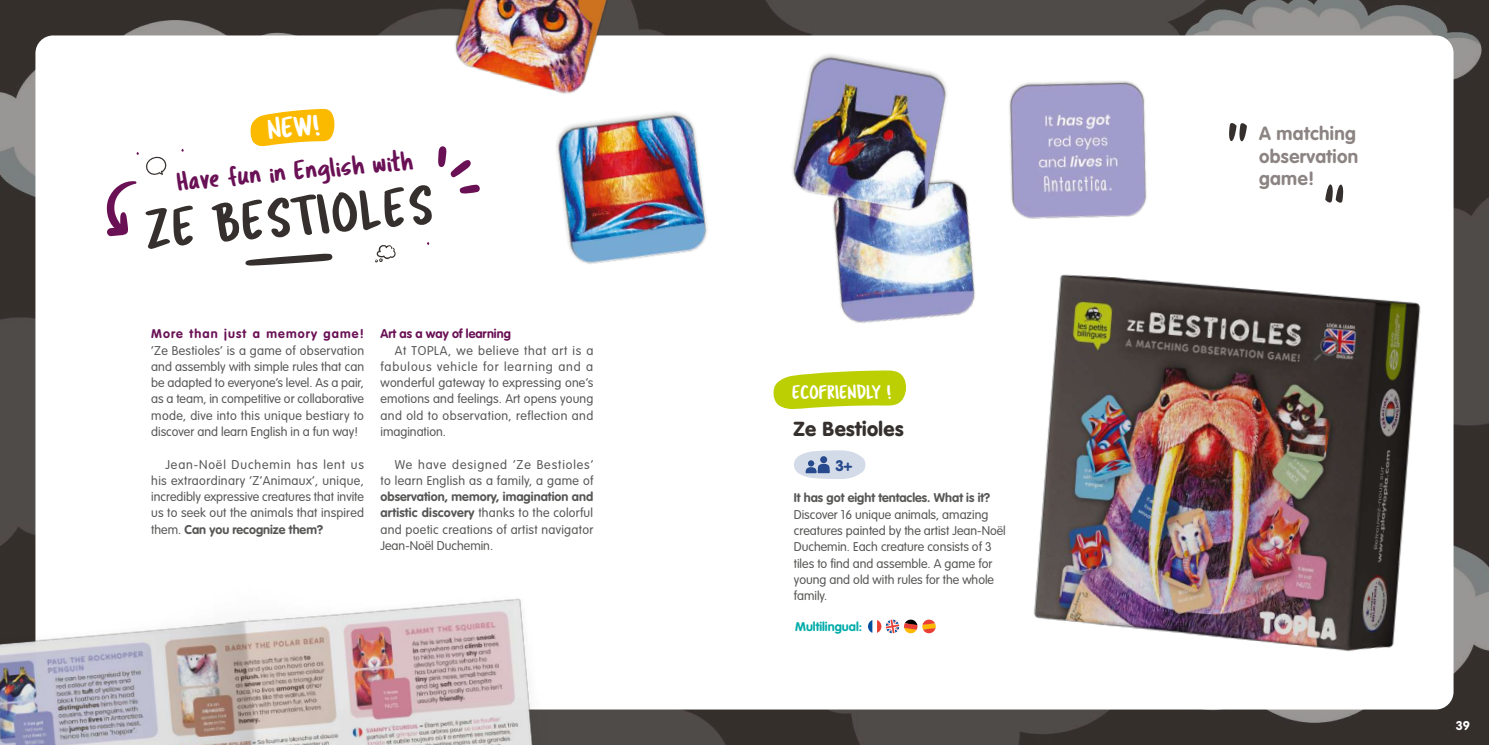
<style>
.page{position:relative;width:1489px;height:745px;background:#fff}
.page>*{position:absolute;margin:0;border:0;box-sizing:border-box;transform-origin:0 0}
.t1{font:70.25px "Tragic Marker";color:#35302d}
.t2{font:56.25px "Tragic Marker";color:#35302d}
.t3{font:29.75px "Tragic Marker";color:#fff}
.t4{font:27.75px "Tragic Marker";color:#6a1155}
.t5{font:900 20px "VAG Rounded Std";letter-spacing:.02em;color:#35302d}
.t6{font:19.75px "Tragic Marker";color:#fff}
.t7{font:700 18.75px/22.5px "VAG Rounded Std";letter-spacing:.02em;color:#8b8482}
.t8{font:900 15px "VAG Rounded Std";color:#264a8d}
.t9{font:300 12.5px/16.2px "VAG Rounded Std";color:#575756;text-align:justify}
.t10{font:300 12.5px/16.2px "VAG Rounded Std";letter-spacing:.025em;color:#575756;text-align:right}
.t11{font:700 12.5px "VAG Rounded Std";color:#575756}
.t12{font:700 12.5px "VAG Rounded Std";letter-spacing:.085em;color:#6a1155}
.t13{font:700 12.5px "VAG Rounded Std";color:#6a1155}
.t14{font:700 12.5px "VAG Rounded Std";color:#00aca9}
.t15{font:700 12.5px "VAG Rounded Std";color:#fff}
.s1{font-weight:700}
</style>
<div class="page">
<img style="left:0;top:0;width:1488px;height:744px">
<div style="left:35px;top:35px;width:1418px;height:674px;background:#fff;border-radius:18px"></div>
<svg style="left:106px;top:181px;width:31px;height:55px"></svg>
<svg style="left:245px;top:253px;width:87px;height:13px"></svg>
<svg style="left:459px;top:184px;width:21px;height:10px"></svg>
<svg style="left:438px;top:146px;width:33px;height:32px"></svg>
<svg style="left:250px;top:108px;width:85px;height:39px"></svg>
<svg style="left:375px;top:245px;width:21px;height:17px"></svg>
<svg style="left:146px;top:156px;width:21px;height:19px"></svg>
<svg style="left:794px;top:450px;width:72px;height:29px"></svg>
<svg style="left:868px;top:619px;width:67px;height:14px"></svg>
<svg style="left:773px;top:370px;width:133px;height:39px;background:#c7d72c"></svg>
<img style="left:556px;top:112px;width:151px;height:152px">
<img style="left:429px;top:0;width:215px;height:130px">
<img style="left:0;top:558px;width:578px;height:186px">
<img style="left:1034px;top:223px;width:422px;height:460px">
<img style="left:1009px;top:81px;width:154px;height:214px">
<img style="left:834px;top:128px;width:203px;height:232px">
<img style="left:761px;top:26px;width:220px;height:203px">
<h3 class="t3" style="left:267px;top:110px;width:54px;rotate:-4deg">NEW!</h3>
<h3 class="t4" style="left:176px;top:164px;width:239px;rotate:-5deg">Have fun in English with</h3>
<h2 class="t2" style="left:143px;top:195px;width:291px;rotate:-5deg">ZE BESTIOLES</h2>
<p class="t12" style="left:151px;top:326px;width:214px">More than just a memory game!</p>
<p class="t9" style="left:151px;top:342px;width:214px">‘Ze Bestioles’ is a game of observation and assembly with simple rules that can be adapted to everyone’s level. As a pair, as a team, in competitive or collaborative mode, dive into this unique bestiary to discover and learn English in a fun way!</p>
<p class="t9" style="left:151px;top:456px;width:214px;text-indent:14px">Jean-Noël Duchemin has lent us his extraordinary ‘Z’Animaux’, unique, incredibly expressive creatures that invite us to seek out the animals that inspired them. <span class="s1">Can you recognize them?</span></p>
<p class="t13" style="left:380px;top:326px;width:132px">Art as a way of learning</p>
<p class="t9" style="left:380px;top:342px;width:214px;text-indent:14px">At TOPLA, we believe that art is a fabulous vehicle for learning and a wonderful gateway to expressing one’s emotions and feelings. Art opens young and old to observation, reflection and imagination.</p>
<p class="t10" style="left:380px;top:456px;width:214px">We have designed ‘Ze Bestioles’<br>to learn English as a family, a game of</p>
<p class="t9" style="left:380px;top:488px;width:214px"><span class="s1">observation, memory, imagination and artistic discovery</span> thanks to the colorful and poetic creations of artist navigator Jean-Noël Duchemin.</p>
<h3 class="t6" style="left:792px;top:379px;width:101px">ECOFRIENDLY !</h3>
<h3 class="t5" style="left:793px;top:417px;width:111px">Ze Bestioles</h3>
<p class="t8" style="left:835px;top:456px;width:18px">3+</p>
<p class="t11" style="left:793px;top:490px;width:198px">It has got eight tentacles. What is it?</p>
<p class="t9" style="left:793px;top:506px;width:213px;text-align:left">Discover 16 unique animals, amazing creatures painted by the artist Jean-Noël Duchemin. Each creature consists of 3 tiles to find and assemble. A game for young and old with rules for the whole family.</p>
<p class="t14" style="left:795px;top:618px;width:68px">Multilingual:</p>
<h1 class="t1" style="left:1227px;top:107px;width:23px">"</h1>
<h3 class="t7" style="left:1258px;top:123px;width:101px">A matching observation</h3>
<h3 class="t7" style="left:1258px;top:168px;width:57px">game!</h3>
<h1 class="t1" style="left:1344px;top:218px;width:23px;rotate:-180deg">"</h1>
<p class="t15" style="left:1455px;top:717px;width:16px">39</p>
</div>
